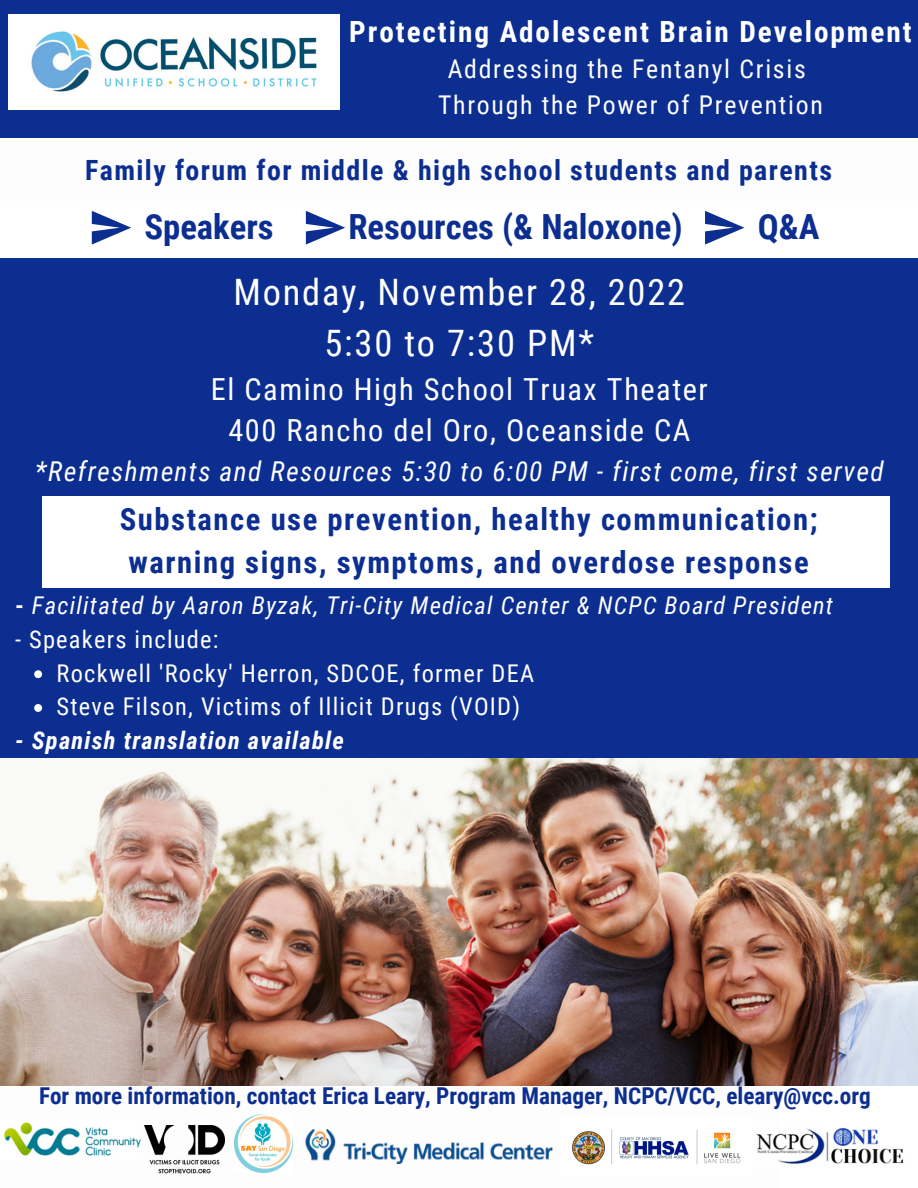
<style>
.page{position:relative;width:918px;height:1188px;background:#fff}
.page>*{position:absolute;margin:0;border:0;box-sizing:border-box;transform-origin:0 0}
.t1{font:36.45px/50.7px "Roboto Condensed";letter-spacing:.05em;color:#fff;text-align:center}
.t2{font:700 34.65px "Roboto Condensed";color:#0c2e91}
.t3{font:700 30.6px/42.8px "Roboto Condensed";letter-spacing:.05em;color:#0c2e91}
.t4{font:30.45px/41.7px "Roboto Condensed";letter-spacing:.05em;color:#fff;text-align:center}
.t5{font:700 29.25px "Roboto Condensed";letter-spacing:.065em;color:#fff}
.t6{font:700 27.9px "Roboto Condensed";letter-spacing:.05em;color:#0c2e91}
.t7{font:italic 27.45px "Roboto Condensed";letter-spacing:.05em;color:#fff}
.t8{font:25.8px/36px "Roboto Condensed";letter-spacing:.065em;color:#fff;text-align:center}
.t9{font:24.45px/33.8px "Roboto Condensed";letter-spacing:.05em;color:#fff}
.t10{font:italic 24.45px "Roboto Condensed";letter-spacing:.05em;color:#fff}
.t11{font:italic 700 24.45px "Roboto Condensed";letter-spacing:.05em;color:#fff}
.t12{font:700 23.25px "Roboto Condensed";color:#0c2e91}
.s1{font-weight:700;font-style:normal}
</style>
<div class="page">
<img style="left:3px;top:1122px;width:138px;height:34px">
<img style="left:756px;top:1128px;width:147px;height:36px">
<div style="left:0;top:259px;width:918px;height:525px;background:#0c2e91"></div>
<svg style="left:92px;top:211px;width:39px;height:34px"></svg>
<svg style="left:306px;top:211px;width:39px;height:34px"></svg>
<svg style="left:705px;top:211px;width:39px;height:34px"></svg>
<div style="left:43px;top:496px;width:847px;height:91px;background:#fff"></div>
<div style="left:0;top:0;width:918px;height:137px;background:#0c2e91"></div>
<img style="left:144px;top:1126px;width:80px;height:48px">
<img style="left:0;top:759px;width:918px;height:326px">
<img style="left:305px;top:1130px;width:248px;height:34px">
<img style="left:8px;top:14px;width:331px;height:95px">
<img style="left:572px;top:1129px;width:169px;height:36px">
<img style="left:235px;top:1115px;width:57px;height:57px">
<svg style="left:34px;top:670px;width:8px;height:8px"></svg>
<svg style="left:34px;top:704px;width:8px;height:8px"></svg>
<p class="t5" style="left:349px;top:15px;width:564px">Protecting Adolescent Brain Development</p>
<p class="t8" style="left:438px;top:51px;width:386px">Addressing the Fentanyl Crisis<br>Through the Power of Prevention</p>
<p class="t6" style="left:85px;top:154px;width:748px">Family forum for middle &amp; high school students and parents</p>
<h2 class="t2" style="left:144px;top:207px;width:131px">Speakers</h2>
<h2 class="t2" style="left:348px;top:207px;width:336px">Resources (&amp; Naloxone)</h2>
<h2 class="t2" style="left:758px;top:207px;width:63px">Q&amp;A</h2>
<h1 class="t1" style="left:233px;top:267px;width:453px">Monday, November 28, 2022<br>5:30 to 7:30 PM*</h1>
<p class="t4" style="left:211px;top:368px;width:498px">El Camino High School Truax Theater<br>400 Rancho del Oro, Oceanside CA</p>
<p class="t7" style="left:35px;top:455px;width:850px">*Refreshments and Resources 5:30 to 6:00 PM - first come, first served</p>
<p class="t3" style="left:120px;top:499px;width:699px">Substance use prevention, healthy communication; warning signs, symptoms, and overdose response</p>
<p class="t10" style="left:15px;top:591px;width:819px"><span class="s1">-</span> Facilitated by Aaron Byzak, Tri-City Medical Center &amp; NCPC Board President</p>
<p class="t9" style="left:15px;top:623px;width:205px">- Speakers include:</p>
<p class="t9" style="left:57px;top:656px;width:479px">Rockwell 'Rocky' Herron, SDCOE, former DEA<br>Steve Filson, Victims of Illicit Drugs (VOID)</p>
<p class="t11" style="left:15px;top:726px;width:330px">- Spanish translation available</p>
<p class="t12" style="left:39px;top:1083px;width:833px">For more information, contact Erica Leary, Program Manager, NCPC/VCC, eleary@vcc.org</p>
</div>
